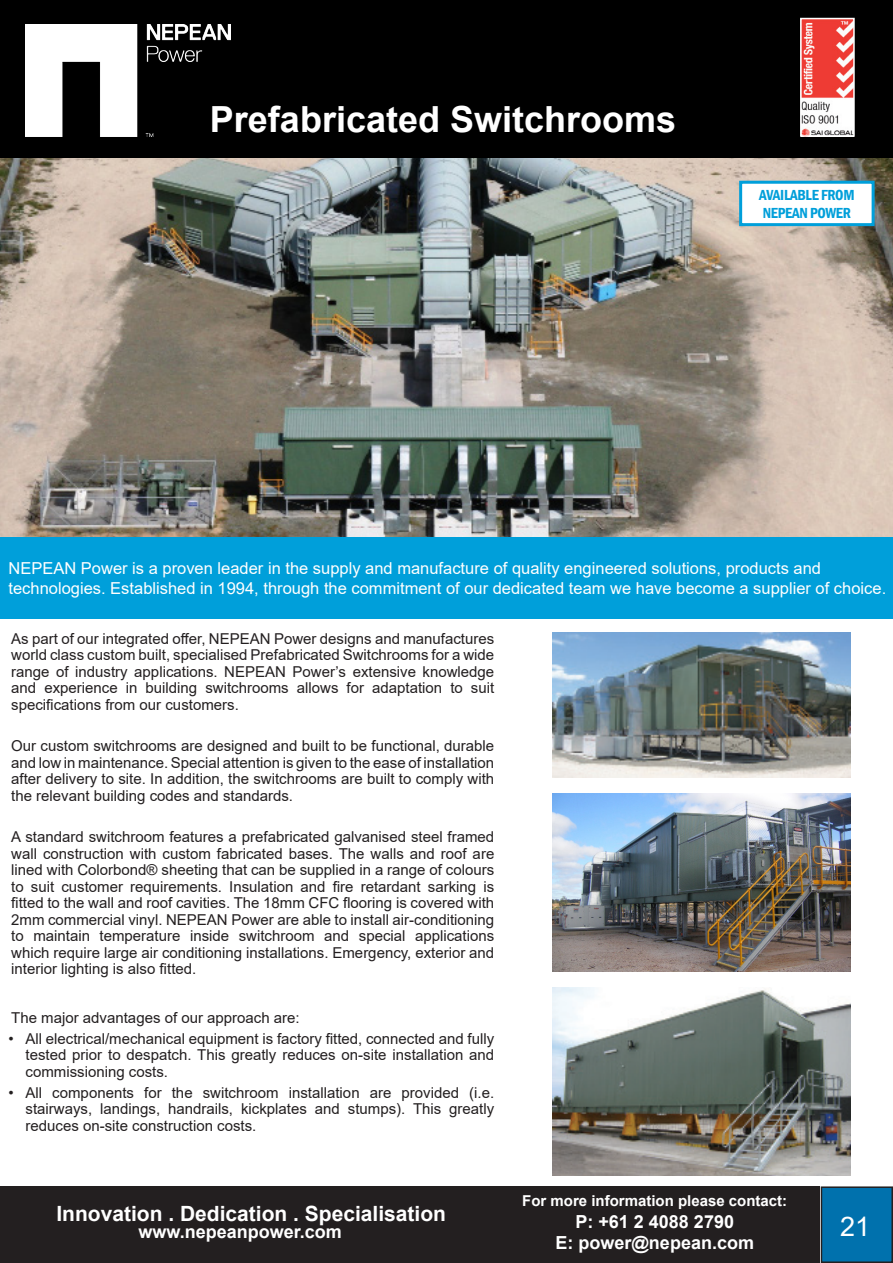
<style>
.page{position:relative;width:893px;height:1263px;background:#fff}
.page>*{position:absolute;margin:0;border:0;box-sizing:border-box;transform-origin:0 0}
.t1{font:700 36px "Arial";color:#fff}
.t2{font:27px "Arial";color:#fff}
.t3{font:700 21px "Arial";color:#fff}
.t4{font:700 18px "Arial";color:#fff}
.t5{font:16.5px/19.8px "Arial";color:#fff}
.t6{font:15px/16.5px "Arial";color:#231f20;text-align:justify}
.t7{font:700 15px "Arial";color:#fff}
.t8{font:600 condensed 15px "Franklin Gothic";letter-spacing:-.02em;color:#009fda}
</style>
<div class="page">
<div style="left:0;top:0;width:893px;height:161px;background:#000"></div>
<img style="left:26px;top:25px;width:205px;height:112px">
<img style="left:803px;top:21px;width:49px;height:113px">
<div style="left:800px;top:18px;width:55px;height:119px;border:2px solid #fff"></div>
<div style="left:0;top:537px;width:893px;height:82px;background:#009fda"></div>
<img style="left:553px;top:794px;width:297px;height:178px">
<img style="left:553px;top:988px;width:297px;height:188px">
<img style="left:553px;top:633px;width:297px;height:145px">
<img style="left:0;top:158px;width:893px;height:379px">
<div style="left:0;top:1186px;width:820px;height:77px;background:#231f20"></div>
<div style="left:821px;top:1187px;width:71px;height:75px;background:#0071ad"></div>
<div style="left:821px;top:1186px;width:72px;height:77px;border:2px solid #231f20"></div>
<div style="left:741px;top:182px;width:132px;height:43px;background:#fff"></div>
<div style="left:739px;top:181px;width:136px;height:45px;border:3px solid #009fda"></div>
<p class="t1" style="left:210px;top:94px;width:468px">Prefabricated Switchrooms</p>
<p class="t8" style="left:759px;top:185px;width:97px">AVAILABLE FROM</p>
<p class="t8" style="left:763px;top:203px;width:90px">NEPEAN POWER</p>
<p class="t5" style="left:9px;top:558px;width:879px">NEPEAN Power is a proven leader in the supply and manufacture of quality engineered solutions, products and technologies. Established in 1994, through the commitment of our dedicated team we have become a supplier of choice.</p>
<p class="t6" style="left:11px;top:630px;width:485px">As part of our integrated offer, NEPEAN Power designs and manufactures world class custom built, specialised Prefabricated Switchrooms for a wide range of industry applications. NEPEAN Power’s extensive knowledge and experience in building switchrooms allows for adaptation to suit specifications from our customers.</p>
<p class="t6" style="left:11px;top:738px;width:485px">Our custom switchrooms are designed and built to be functional, durable and low in maintenance. Special attention is given to the ease of installation after delivery to site. In addition, the switchrooms are built to comply with the relevant building codes and standards.</p>
<p class="t6" style="left:11px;top:829px;width:485px">A standard switchroom features a prefabricated galvanised steel framed wall construction with custom fabricated bases. The walls and roof are lined with Colorbond® sheeting that can be supplied in a range of colours to suit customer requirements. Insulation and fire retardant sarking is fitted to the wall and roof cavities. The 18mm CFC flooring is covered with 2mm commercial vinyl. NEPEAN Power are able to install air-conditioning to maintain temperature inside switchroom and special applications which require large air conditioning installations. Emergency, exterior and interior lighting is also fitted.</p>
<p class="t6" style="left:11px;top:1009px;width:290px">The major advantages of our approach are:</p>
<p class="t6" style="left:26px;top:1030px;width:470px;text-indent:-17px">• All electrical/mechanical equipment is factory fitted, connected and fully tested prior to despatch. This greatly reduces on-site installation and commissioning costs.</p>
<p class="t6" style="left:26px;top:1084px;width:470px;text-indent:-17px">• All components for the switchroom installation are provided (i.e. stairways, landings, handrails, kickplates and stumps). This greatly reduces on-site construction costs.</p>
<p class="t7" style="left:522px;top:1190px;width:267px">For more information please contact:</p>
<p class="t4" style="left:575px;top:1209px;width:160px">P: +61 2 4088 2790</p>
<p class="t4" style="left:555px;top:1230px;width:200px">E: power@nepean.com</p>
<p class="t3" style="left:56px;top:1198px;width:391px">Innovation . Dedication . Specialisation</p>
<p class="t4" style="left:139px;top:1219px;width:205px">www.nepeanpower.com</p>
<p class="t2" style="left:840px;top:1208px;width:32px">21</p>
</div>
